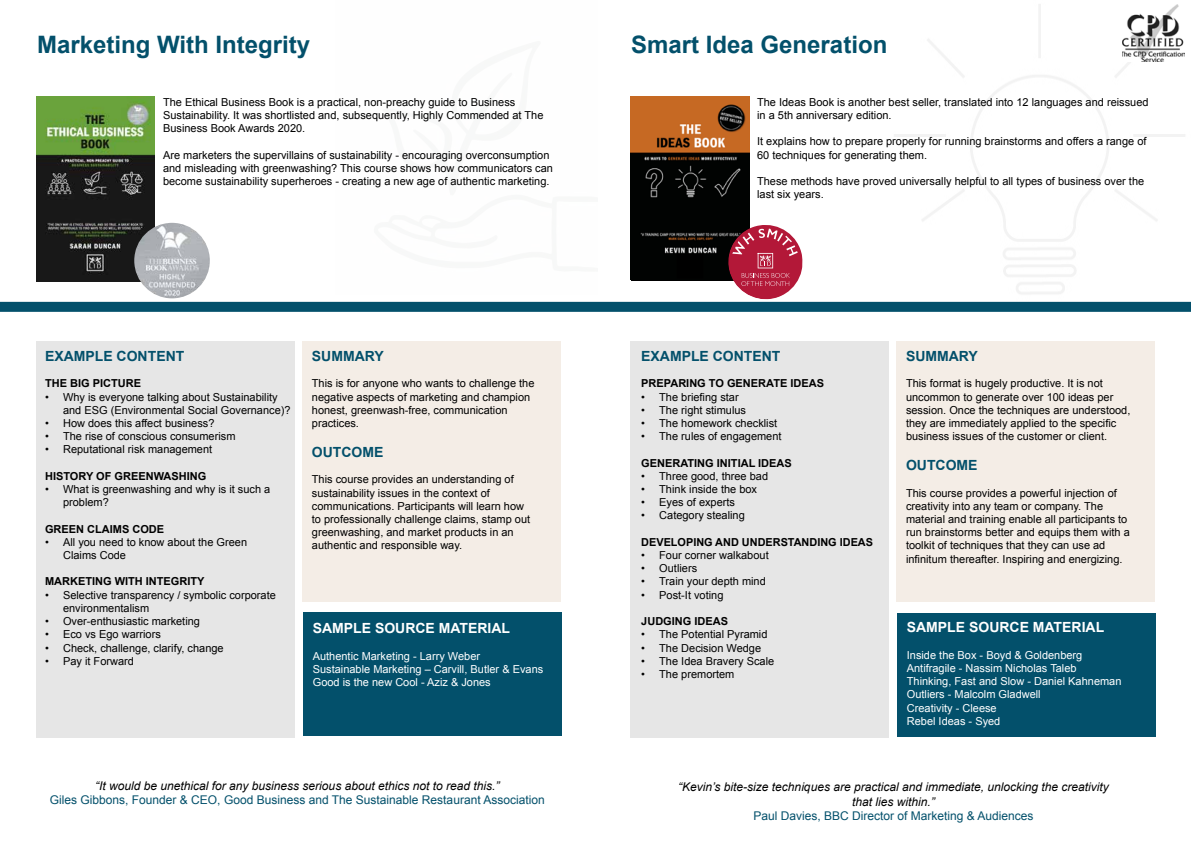
<style>
.page{position:relative;width:1191px;height:842px;background:#fff}
.page>*{position:absolute;margin:0;border:0;box-sizing:border-box;transform-origin:0 0}
.t1{font:700 24px "Arial";color:#03506b}
.t2{font:700 14px "Arial";color:#03506b}
.t3{font:700 14px "Arial";color:#fff}
.t4{font:italic 12px/14.4px "Arial";color:#000;text-align:center}
.t5{font:12px "Arial";color:#03506b}
.t6{font:11px/13.2px "Arial";color:#000}
.t7{font:11px/13.2px "Arial";color:#fff}
.t8{font:700 11px "Arial";color:#000}
</style>
<div class="page">
<div style="left:897px;top:613px;width:258px;height:123px;background:#03506b"></div>
<div style="left:896px;top:341px;width:258px;height:261px;background:#f4ede6"></div>
<div style="left:630px;top:341px;width:259px;height:396px;background:#e6e6e6"></div>
<img style="left:631px;top:97px;width:119px;height:182px">
<svg style="left:728px;top:225px;width:74px;height:74px"></svg>
<img style="left:886px;top:4px;width:305px;height:298px">
<img style="left:1122px;top:4px;width:62px;height:57px">
<div style="left:303px;top:612px;width:258px;height:124px;background:#03506b"></div>
<div style="left:303px;top:341px;width:258px;height:261px;background:#f4ede6"></div>
<div style="left:36px;top:341px;width:259px;height:396px;background:#e6e6e6"></div>
<img style="left:36px;top:97px;width:119px;height:184px">
<div style="left:0;top:302px;width:1191px;height:10px;background:#03506b"></div>
<img style="left:134px;top:223px;width:76px;height:75px;border-radius:38px">
<h1 class="t1" style="left:37px;top:29px;width:275px">Marketing With Integrity</h1>
<p class="t6" style="left:163px;top:95px;width:382px">The Ethical Business Book is a practical, non-preachy guide to Business<br>Sustainability. It was shortlisted and, subsequently, Highly Commended at The<br>Business Book Awards 2020.</p>
<p class="t6" style="left:163px;top:148px;width:391px">Are marketers the supervillains of sustainability - encouraging overconsumption and misleading with greenwashing? This course shows how communicators can become sustainability superheroes - creating a new age of authentic marketing.</p>
<p class="t2" style="left:45px;top:347px;width:141px">EXAMPLE CONTENT</p>
<p class="t8" style="left:45px;top:376px;width:97px">THE BIG PICTURE</p>
<p class="t6" style="left:63px;top:390px;width:229px;text-indent:-18px">• Why is everyone talking about Sustainability and ESG (Environmental Social Governance)?</p>
<p class="t6" style="left:45px;top:417px;width:171px">• How does this affect business?</p>
<p class="t6" style="left:45px;top:430px;width:192px">• The rise of conscious consumerism</p>
<p class="t6" style="left:45px;top:443px;width:169px">• Reputational risk management</p>
<p class="t8" style="left:45px;top:469px;width:163px">HISTORY OF GREENWASHING</p>
<p class="t6" style="left:63px;top:483px;width:209px;text-indent:-18px">• What is greenwashing and why is it such a problem?</p>
<p class="t8" style="left:45px;top:522px;width:121px">GREEN CLAIMS CODE</p>
<p class="t6" style="left:63px;top:535px;width:186px;text-indent:-18px">• All you need to know about the Green<br>Claims Code</p>
<p class="t8" style="left:45px;top:574px;width:161px">MARKETING WITH INTEGRITY</p>
<p class="t6" style="left:63px;top:588px;width:214px;text-indent:-18px">• Selective transparency / symbolic corporate environmentalism</p>
<p class="t6" style="left:45px;top:615px;width:156px">• Over-enthusiastic marketing</p>
<p class="t6" style="left:45px;top:628px;width:117px">• Eco vs Ego warriors</p>
<p class="t6" style="left:45px;top:641px;width:180px">• Check, challenge, clarify, change</p>
<p class="t6" style="left:45px;top:654px;width:90px">• Pay it Forward</p>
<p class="t2" style="left:312px;top:347px;width:73px">SUMMARY</p>
<p class="t6" style="left:312px;top:377px;width:224px">This is for anyone who wants to challenge the negative aspects of marketing and champion honest, greenwash-free, communication practices.</p>
<p class="t2" style="left:312px;top:443px;width:73px">OUTCOME</p>
<p class="t6" style="left:312px;top:473px;width:220px">This course provides an understanding of sustainability issues in the context of communications. Participants will learn how to professionally challenge claims, stamp out greenwashing, and market products in an authentic and responsible way.</p>
<p class="t3" style="left:313px;top:619px;width:199px">SAMPLE SOURCE MATERIAL</p>
<p class="t7" style="left:313px;top:649px;width:232px">Authentic Marketing - Larry Weber<br>Sustainable Marketing – Carvill, Butler &amp; Evans<br>Good is the new Cool - Aziz &amp; Jones</p>
<p class="t4" style="left:95px;top:778px;width:406px">“It would be unethical for any business serious about ethics not to read this.”</p>
<p class="t5" style="left:50px;top:792px;width:496px">Giles Gibbons, Founder &amp; CEO, Good Business and The Sustainable Restaurant Association</p>
<h1 class="t1" style="left:631px;top:29px;width:258px">Smart Idea Generation</h1>
<p class="t6" style="left:757px;top:95px;width:393px">The Ideas Book is another best seller, translated into 12 languages and reissued in a 5th anniversary edition.</p>
<p class="t6" style="left:757px;top:135px;width:391px">It explains how to prepare properly for running brainstorms and offers a range of<br>60 techniques for generating them.</p>
<p class="t6" style="left:757px;top:175px;width:389px">These methods have proved universally helpful to all types of business over the last six years.</p>
<p class="t2" style="left:641px;top:347px;width:141px">EXAMPLE CONTENT</p>
<p class="t8" style="left:641px;top:376px;width:184px">PREPARING TO GENERATE IDEAS</p>
<p class="t6" style="left:641px;top:390px;width:99px">• The briefing star</p>
<p class="t6" style="left:641px;top:403px;width:106px">• The right stimulus</p>
<p class="t6" style="left:641px;top:417px;width:137px">• The homework checklist</p>
<p class="t6" style="left:641px;top:430px;width:142px">• The rules of engagement</p>
<p class="t8" style="left:641px;top:456px;width:152px">GENERATING INITIAL IDEAS</p>
<p class="t6" style="left:641px;top:469px;width:128px">• Three good, three bad</p>
<p class="t6" style="left:641px;top:483px;width:117px">• Think inside the box</p>
<p class="t6" style="left:641px;top:496px;width:95px">• Eyes of experts</p>
<p class="t6" style="left:641px;top:509px;width:105px">• Category stealing</p>
<p class="t8" style="left:641px;top:535px;width:233px">DEVELOPING AND UNDERSTANDING IDEAS</p>
<p class="t6" style="left:641px;top:549px;width:129px">• Four corner walkabout</p>
<p class="t6" style="left:641px;top:562px;width:57px">• Outliers</p>
<p class="t6" style="left:641px;top:575px;width:126px">• Train your depth mind</p>
<p class="t6" style="left:641px;top:588px;width:84px">• Post-It voting</p>
<p class="t8" style="left:641px;top:614px;width:88px">JUDGING IDEAS</p>
<p class="t6" style="left:641px;top:628px;width:128px">• The Potential Pyramid</p>
<p class="t6" style="left:641px;top:641px;width:121px">• The Decision Wedge</p>
<p class="t6" style="left:641px;top:654px;width:134px">• The Idea Bravery Scale</p>
<p class="t6" style="left:641px;top:667px;width:95px">• The premortem</p>
<p class="t2" style="left:906px;top:347px;width:73px">SUMMARY</p>
<p class="t6" style="left:906px;top:377px;width:226px">This format is hugely productive. It is not uncommon to generate over 100 ideas per session. Once the techniques are understood, they are immediately applied to the specific business issues of the customer or client.</p>
<p class="t2" style="left:906px;top:456px;width:73px">OUTCOME</p>
<p class="t6" style="left:906px;top:486px;width:225px">This course provides a powerful injection of creativity into any team or company. The material and training enable all participants to run brainstorms better and equips them with a toolkit of techniques that they can use ad infinitum thereafter. Inspiring and energizing.</p>
<p class="t3" style="left:907px;top:618px;width:199px">SAMPLE SOURCE MATERIAL</p>
<p class="t7" style="left:907px;top:648px;width:216px">Inside the Box - Boyd &amp; Goldenberg<br>Antifragile - Nassim Nicholas Taleb<br>Thinking, Fast and Slow - Daniel Kahneman<br>Outliers - Malcolm Gladwell<br>Creativity - Cleese<br>Rebel Ideas - Syed</p>
<p class="t4" style="left:678px;top:780px;width:432px">“Kevin’s bite-size techniques are practical and immediate, unlocking the creativity that lies within.”</p>
<p class="t5" style="left:753px;top:808px;width:282px">Paul Davies, BBC Director of Marketing &amp; Audiences</p>
</div>
